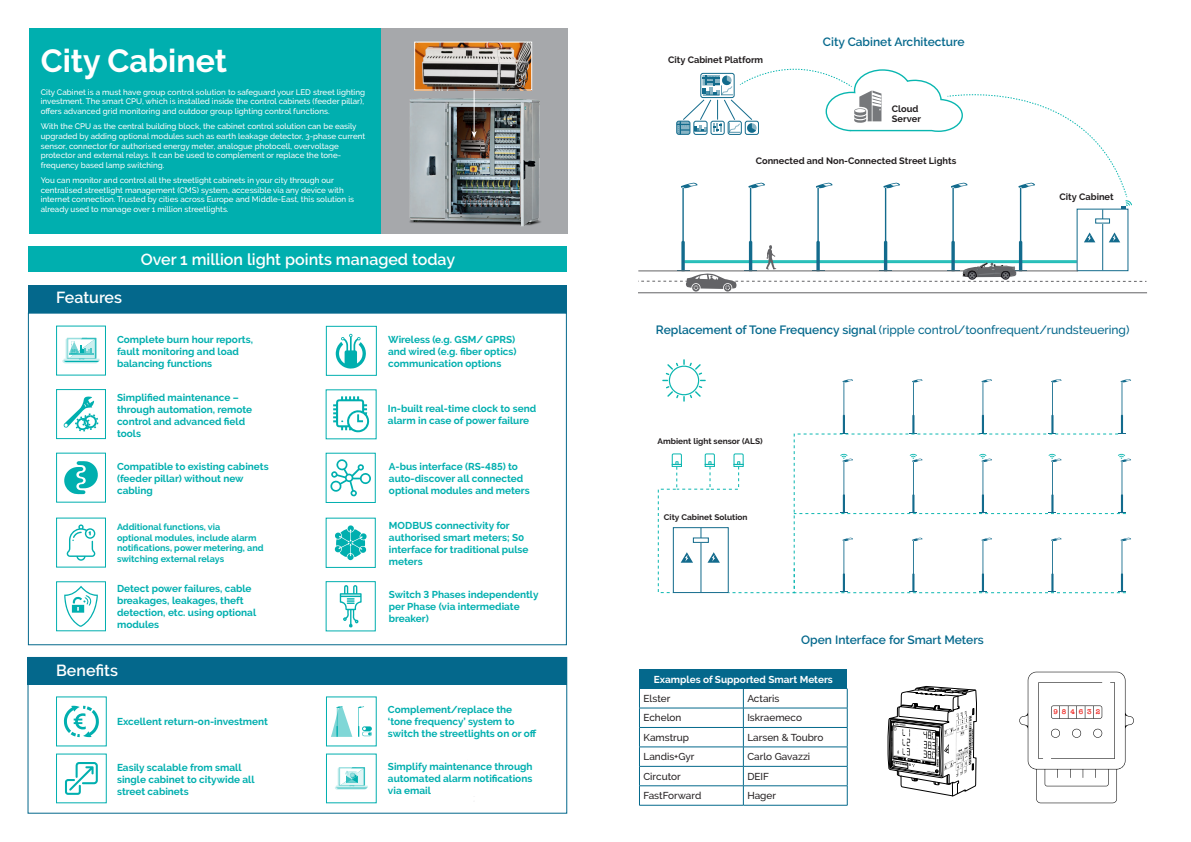
<style>
.page{position:relative;width:1191px;height:842px;background:#fff}
.page>*{position:absolute;margin:0;border:0;box-sizing:border-box;transform-origin:0 0}
.t1{font:700 32px "Raleway";color:#fff}
.t2{font:600 16px "Raleway";color:#fff}
.t3{font:500 12px "Raleway";color:#04688c}
.t4{font:600 12px "Raleway";color:#04688c}
.t5{font:700 10px/12px "Raleway";color:#00afaf}
.t6{font:500 10px "Raleway";color:#231f20}
.t7{font:700 10px "Raleway";color:#fff}
.t8{font:700 9.2px/10.2px "Raleway";color:#231f20}
.t9{font:700 9px/10.8px "Raleway";color:#00afaf}
.t10{font:700 8.1px "Raleway";color:#231f20}
.t11{font:500 8px/9.6px "Raleway";color:#fff}
.t12{font:600 7.2px "American Typewriter";letter-spacing:.54em;color:#ee2823}
.s1{font-weight:600}
</style>
<div class="page">
<div style="left:298px;top:28px;width:269px;height:206px;background:#a6a8ab"></div>
<div style="left:29px;top:28px;width:351px;height:206px;background:#00afaf"></div>
<img style="left:409px;top:84px;width:132px;height:143px">
<div style="left:28px;top:285px;width:539px;height:28px;background:#04688c"></div>
<div style="left:28px;top:657px;width:539px;height:28px;background:#04688c"></div>
<div style="left:28px;top:657px;width:539px;height:156px;border:1px solid #04688c"></div>
<div style="left:326px;top:326px;width:50px;height:50px;border:1px solid #00afaf"></div>
<div style="left:56px;top:326px;width:50px;height:49px;border:1px solid #00afaf"></div>
<div style="left:56px;top:581px;width:50px;height:50px;border:1px solid #00afaf"></div>
<div style="left:56px;top:518px;width:50px;height:49px;border:1px solid #00afaf"></div>
<div style="left:56px;top:389px;width:50px;height:50px;border:1px solid #00afaf"></div>
<div style="left:56px;top:453px;width:50px;height:49px;border:1px solid #00afaf"></div>
<div style="left:56px;top:696px;width:51px;height:50px;border:1px solid #00afaf"></div>
<div style="left:56px;top:754px;width:51px;height:49px;border:1px solid #00afaf"></div>
<svg style="left:63px;top:396px;width:35px;height:36px"></svg>
<svg style="left:64px;top:461px;width:34px;height:33px"></svg>
<svg style="left:67px;top:524px;width:28px;height:37px"></svg>
<svg style="left:336px;top:334px;width:30px;height:35px"></svg>
<svg style="left:333px;top:396px;width:37px;height:37px"></svg>
<svg style="left:330px;top:459px;width:41px;height:38px"></svg>
<svg style="left:334px;top:525px;width:33px;height:35px"></svg>
<svg style="left:340px;top:585px;width:21px;height:43px"></svg>
<svg style="left:64px;top:706px;width:35px;height:31px"></svg>
<svg style="left:65px;top:762px;width:33px;height:33px"></svg>
<svg style="left:335px;top:767px;width:33px;height:23px"></svg>
<svg style="left:331px;top:706px;width:21px;height:31px"></svg>
<svg style="left:358px;top:706px;width:14px;height:31px"></svg>
<svg style="left:64px;top:586px;width:34px;height:41px"></svg>
<svg style="left:62px;top:338px;width:38px;height:25px"></svg>
<hr style="left:638px;top:292px;width:509px;height:1px;background:#636366">
<svg style="left:638px;top:68px;width:508px;height:224px"></svg>
<svg style="left:842px;top:379px;width:11px;height:54px"></svg>
<svg style="left:912px;top:379px;width:10px;height:54px"></svg>
<svg style="left:981px;top:379px;width:11px;height:54px"></svg>
<svg style="left:1051px;top:379px;width:10px;height:54px"></svg>
<svg style="left:1119px;top:379px;width:12px;height:55px"></svg>
<svg style="left:662px;top:359px;width:43px;height:43px"></svg>
<svg style="left:743px;top:433px;width:376px;height:161px"></svg>
<svg style="left:794px;top:453px;width:337px;height:61px"></svg>
<svg style="left:793px;top:537px;width:338px;height:57px"></svg>
<svg style="left:657px;top:453px;width:86px;height:141px"></svg>
<svg style="left:1019px;top:672px;width:114px;height:131px"></svg>
<div style="left:639px;top:669px;width:208px;height:19px;background:#04688c"></div>
<hr style="left:639px;top:708px;width:104px;height:1px;background:#05698c">
<hr style="left:743px;top:708px;width:104px;height:1px;background:#05698c">
<hr style="left:639px;top:727px;width:104px;height:1px;background:#05698c">
<hr style="left:743px;top:727px;width:104px;height:1px;background:#05698c">
<hr style="left:639px;top:747px;width:104px;height:1px;background:#05698c">
<hr style="left:743px;top:747px;width:104px;height:1px;background:#05698c">
<hr style="left:639px;top:766px;width:104px;height:1px;background:#05698c">
<hr style="left:743px;top:766px;width:104px;height:1px;background:#05698c">
<hr style="left:639px;top:785px;width:104px;height:1px;background:#05698c">
<svg style="left:639px;top:688px;width:1px;height:117px"></svg>
<hr style="left:743px;top:785px;width:104px;height:1px;background:#05698c">
<svg style="left:743px;top:688px;width:1px;height:117px"></svg>
<svg style="left:847px;top:688px;width:1px;height:117px"></svg>
<hr style="left:639px;top:805px;width:104px;height:1px;background:#05698c">
<hr style="left:743px;top:805px;width:104px;height:1px;background:#05698c">
<div style="left:28px;top:247px;width:539px;height:25px;background:#00afaf"></div>
<img style="left:887px;top:690px;width:90px;height:95px">
<svg style="left:888px;top:686px;width:88px;height:111px"></svg>
<img style="left:416px;top:44px;width:114px;height:44px">
<div style="left:414px;top:42px;width:118px;height:48px;border:1px solid #fff"></div>
<hr style="left:473px;top:90px;width:1px;height:43px;background:#fff">
<svg style="left:471px;top:131px;width:6px;height:7px"></svg>
<p class="t1" style="left:41px;top:43px;width:188px">City Cabinet</p>
<p class="t11" style="left:41px;top:87px;width:326px">City Cabinet is a must have group control solution to safeguard your LED street lighting investment. The smart CPU, which is installed inside the control cabinets (feeder pillar), offers advanced grid monitoring and outdoor group lighting control functions.</p>
<p class="t11" style="left:41px;top:122px;width:326px">With the CPU as the central building block, the cabinet control solution can be easily upgraded by adding optional modules such as earth leakage detector, 3-phase current sensor, connector for authorised energy meter, analogue photocell, overvoltage protector and external relays. It can be used to complement or replace the tone&shy;frequency based lamp switching.</p>
<p class="t11" style="left:41px;top:175px;width:315px">You can monitor and control all the streetlight cabinets in your city through our centralised streetlight management (CMS) system, accessible via any device with internet connection. Trusted by cities across Europe and Middle-East, this solution is already used to manage over 1 million streetlights.</p>
<p class="t2" style="left:56px;top:288px;width:67px">Features</p>
<p class="t2" style="left:141px;top:251px;width:316px">Over 1 million light points managed today</p>
<p class="t5" style="left:117px;top:333px;width:137px">Complete burn hour reports, fault monitoring and load balancing functions</p>
<p class="t5" style="left:117px;top:391px;width:137px">Simplified maintenance – through automation, remote control and advanced field tools</p>
<p class="t5" style="left:117px;top:460px;width:153px">Compatible to existing cabinets (feeder pillar) without new cabling</p>
<p class="t9" style="left:117px;top:521px;width:148px">Additional functions, via<br>optional modules, include alarm notifications, power metering, and switching external relays</p>
<p class="t5" style="left:117px;top:582px;width:141px">Detect power failures, cable breakages, leakages, theft detection, etc. using optional modules</p>
<p class="t2" style="left:56px;top:661px;width:63px">Benefits</p>
<p class="t5" style="left:117px;top:715px;width:152px">Excellent return-on-investment</p>
<p class="t5" style="left:117px;top:761px;width:139px">Easily scalable from small single cabinet to citywide all street cabinets</p>
<p class="t5" style="left:388px;top:334px;width:130px">Wireless (e.g. GSM/ GPRS) and wired (e.g. fiber optics) communication options</p>
<p class="t5" style="left:388px;top:403px;width:150px">In-built real-time clock to send alarm in case of power failure</p>
<p class="t5" style="left:389px;top:460px;width:142px">A-bus interface (RS-485) to auto-discover all connected optional modules and meters</p>
<p class="t5" style="left:389px;top:519px;width:141px">MODBUS connectivity for authorised smart meters; S0 interface for traditional pulse meters</p>
<p class="t5" style="left:389px;top:589px;width:151px">Switch 3 Phases independently per Phase (via intermediate breaker)</p>
<p class="t5" style="left:388px;top:704px;width:150px">Complement/replace the ‘tone frequency’ system to switch the streetlights on or off</p>
<p class="t5" style="left:388px;top:761px;width:146px;text-align:justify">Simplify maintenance through automated alarm notifications via email</p>
<p class="t8" style="left:668px;top:55px;width:97px">City Cabinet Platform</p>
<p class="t4" style="left:823px;top:35px;width:143px">City Cabinet Architecture</p>
<p class="t8" style="left:892px;top:104px;width:30px">Cloud<br>Server</p>
<p class="t8" style="left:755px;top:156px;width:202px">Connected and Non-Connected Street Lights</p>
<p class="t8" style="left:1059px;top:192px;width:56px">City Cabinet</p>
<p class="t3" style="left:656px;top:323px;width:475px"><span class="s1">Replacement of Tone Frequency signal</span> (ripple control/toonfrequent/rundsteuering)</p>
<p class="t10" style="left:657px;top:436px;width:107px">Ambient light sensor (ALS)</p>
<p class="t10" style="left:664px;top:512px;width:85px">City Cabinet Solution</p>
<p class="t4" style="left:801px;top:633px;width:184px">Open Interface for Smart Meters</p>
<p class="t7" style="left:654px;top:673px;width:180px">Examples of Supported Smart Meters</p>
<p class="t6" style="left:643px;top:693px;width:28px">Elster</p>
<p class="t6" style="left:747px;top:693px;width:34px">Actaris</p>
<p class="t6" style="left:643px;top:712px;width:40px">Echelon</p>
<p class="t6" style="left:747px;top:712px;width:56px">Iskraemeco</p>
<p class="t6" style="left:643px;top:731px;width:47px">Kamstrup</p>
<p class="t6" style="left:747px;top:731px;width:78px">Larsen &amp; Toubro</p>
<p class="t6" style="left:643px;top:751px;width:53px">Landis+Gyr</p>
<p class="t6" style="left:747px;top:751px;width:64px">Carlo Gavazzi</p>
<p class="t6" style="left:643px;top:770px;width:39px">Circutor</p>
<p class="t6" style="left:747px;top:770px;width:23px">DEIF</p>
<p class="t6" style="left:643px;top:790px;width:59px">FastForward</p>
<p class="t6" style="left:747px;top:790px;width:30px">Hager</p>
<p class="t12" style="left:1053px;top:706px;width:48px">984632</p>
</div>
